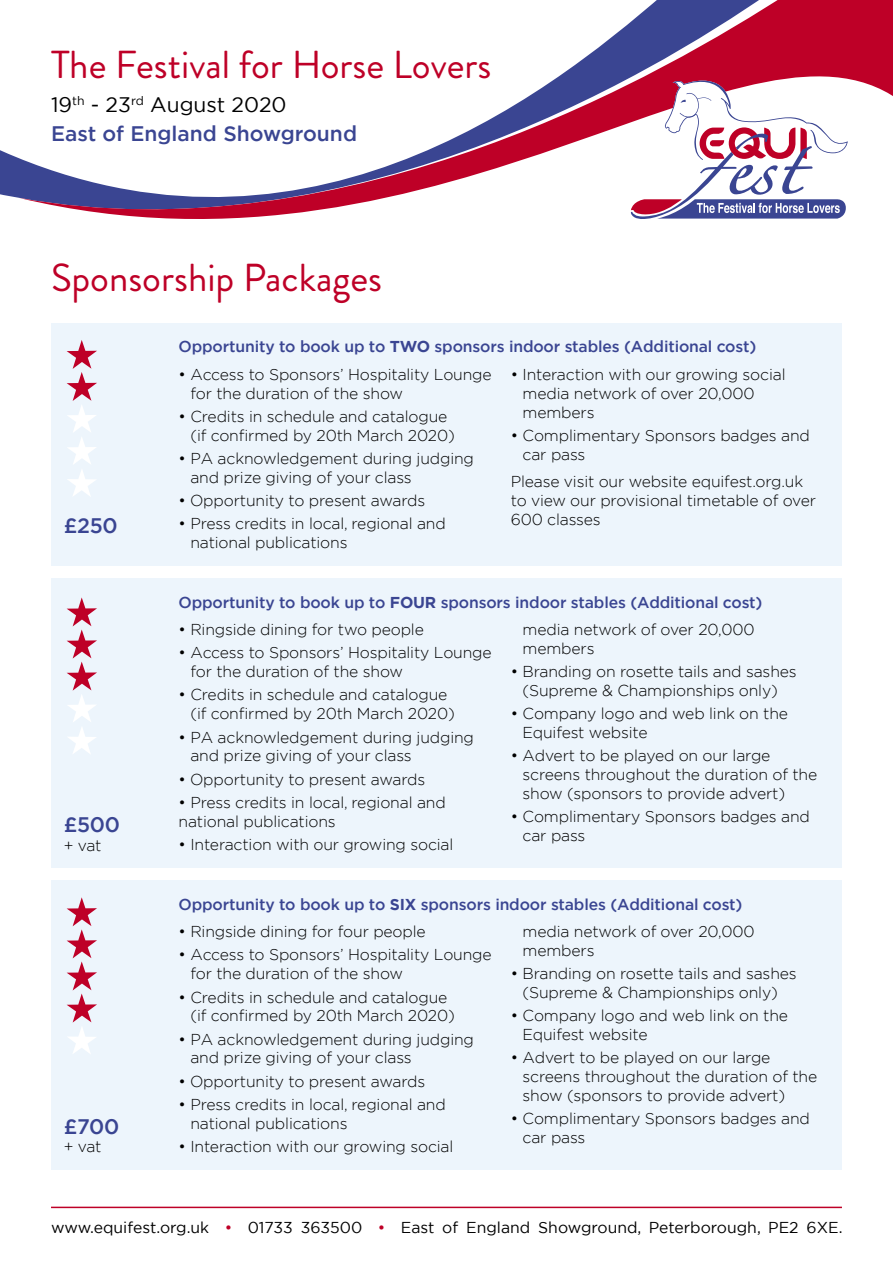
<style>
.page{position:relative;width:893px;height:1263px;background:#fff}
.page>*{position:absolute;margin:0;border:0;box-sizing:border-box;transform-origin:0 0}
.MAIN_HEAD{font:39px "Brandon Grotesque";color:#be0027}
.COPY{font:500 21px/29.4px "Gotham";color:#3a4592}
.COPY-2{font:300 15.75px/18.9px "Gotham";letter-spacing:-.01em;color:#000}
.COPY-3{font:500 15.75px "Gotham";letter-spacing:-.01em;color:#3a4592}
.t1{font:15.75px "Gotham";color:#000}
.s1{font-weight:400;color:#000}
.s2{font-weight:700}
.s3{color:#be0027}
</style>
<div class="page">
<svg style="left:19px;top:0;width:874px;height:219px"></svg>
<svg style="left:626px;top:77px;width:222px;height:142px"></svg>
<hr style="left:51px;top:1206px;width:791px;height:2px;background:#be0027">
<div style="left:51px;top:323px;width:791px;height:242px;background:#edf5fc"></div>
<div style="left:51px;top:578px;width:791px;height:290px;background:#edf5fc"></div>
<div style="left:51px;top:880px;width:791px;height:289px;background:#edf5fc"></div>
<svg style="left:67px;top:340px;width:30px;height:156px"></svg>
<svg style="left:67px;top:597px;width:30px;height:157px"></svg>
<svg style="left:67px;top:897px;width:30px;height:157px"></svg>
<h1 class="MAIN_HEAD" style="left:51px;top:38px;width:442px">The Festival for Horse Lovers</h1>
<h2 class="COPY" style="left:51px;top:90px;width:308px"><span class="s1">19</span><sup>th</sup> <span class="s1">- 23</span><sup>rd</sup> <span class="s1">August 2020<br></span>East of England Showground</h2>
<p class="MAIN_HEAD" style="left:51px;top:251px;width:333px">Sponsorship Packages</p>
<p class="COPY-3" style="left:179px;top:337px;width:579px">Opportunity to book up to <span class="s2">TWO</span> sponsors indoor stables (Additional cost)</p>
<p class="COPY-2" style="left:190px;top:364px;width:303px;text-indent:-12px">• Access to Sponsors’ Hospitality Lounge for the duration of the show</p>
<p class="COPY-2" style="left:190px;top:406px;width:266px;text-indent:-12px">• Credits in schedule and catalogue (if confirmed by 20th March 2020)</p>
<p class="COPY-2" style="left:190px;top:448px;width:285px;text-indent:-12px">• PA acknowledgement during judging and prize giving of your class</p>
<p class="COPY-2" style="left:179px;top:491px;width:248px">• Opportunity to present awards</p>
<p class="COPY-2" style="left:190px;top:514px;width:257px;text-indent:-12px">• Press credits in local, regional and national publications</p>
<p class="COPY-2" style="left:523px;top:364px;width:264px;text-indent:-12px">• Interaction with our growing social media network of over 20,000 members</p>
<p class="COPY-2" style="left:523px;top:425px;width:289px;text-indent:-12px">• Complimentary Sponsors badges and car pass</p>
<p class="COPY-2" style="left:511px;top:472px;width:307px">Please visit our website equifest.org.uk to view our provisional timetable of over<br>600 classes</p>
<p class="COPY" style="left:64px;top:511px;width:56px">£250</p>
<p class="COPY" style="left:64px;top:809px;width:58px">£500</p>
<p class="COPY-2" style="left:64px;top:835px;width:39px">+ vat</p>
<p class="COPY" style="left:64px;top:1111px;width:57px">£700</p>
<p class="COPY-2" style="left:64px;top:1137px;width:39px">+ vat</p>
<p class="COPY-3" style="left:179px;top:592px;width:585px">Opportunity to book up to <span class="s2">FOUR</span> sponsors indoor stables (Additional cost)</p>
<p class="COPY-2" style="left:179px;top:620px;width:247px">• Ringside dining for two people</p>
<p class="COPY-2" style="left:190px;top:643px;width:303px;text-indent:-12px">• Access to Sponsors’ Hospitality Lounge for the duration of the show</p>
<p class="COPY-2" style="left:190px;top:685px;width:266px;text-indent:-12px">• Credits in schedule and catalogue (if confirmed by 20th March 2020)</p>
<p class="COPY-2" style="left:190px;top:727px;width:285px;text-indent:-12px">• PA acknowledgement during judging and prize giving of your class</p>
<p class="COPY-2" style="left:179px;top:769px;width:248px">• Opportunity to present awards</p>
<p class="COPY-2" style="left:179px;top:792px;width:269px">• Press credits in local, regional and national publications</p>
<p class="COPY-2" style="left:179px;top:834px;width:276px">• Interaction with our growing social</p>
<p class="COPY-2" style="left:523px;top:620px;width:233px">media network of over 20,000 members</p>
<p class="COPY-2" style="left:511px;top:662px;width:287px;text-align:center">• Branding on rosette tails and sashes (Supreme &amp; Championships only)</p>
<p class="COPY-2" style="left:523px;top:704px;width:267px;text-indent:-12px">• Company logo and web link on the<br>Equifest website</p>
<p class="COPY-2" style="left:523px;top:746px;width:296px;text-indent:-12px">• Advert to be played on our large screens throughout the duration of the show (sponsors to provide advert)</p>
<p class="COPY-2" style="left:523px;top:807px;width:289px;text-indent:-12px">• Complimentary Sponsors badges and car pass</p>
<p class="COPY-3" style="left:179px;top:894px;width:565px">Opportunity to book up to <span class="s2">SIX</span> sponsors indoor stables (Additional cost)</p>
<p class="COPY-2" style="left:179px;top:922px;width:249px">• Ringside dining for four people</p>
<p class="COPY-2" style="left:190px;top:945px;width:303px;text-indent:-12px">• Access to Sponsors’ Hospitality Lounge for the duration of the show</p>
<p class="COPY-2" style="left:190px;top:987px;width:266px;text-indent:-12px">• Credits in schedule and catalogue (if confirmed by 20th March 2020)</p>
<p class="COPY-2" style="left:190px;top:1029px;width:285px;text-indent:-12px">• PA acknowledgement during judging and prize giving of your class</p>
<p class="COPY-2" style="left:179px;top:1071px;width:248px">• Opportunity to present awards</p>
<p class="COPY-2" style="left:190px;top:1094px;width:257px;text-indent:-12px">• Press credits in local, regional and national publications</p>
<p class="COPY-2" style="left:179px;top:1136px;width:276px">• Interaction with our growing social</p>
<p class="COPY-2" style="left:523px;top:922px;width:233px">media network of over 20,000 members</p>
<p class="COPY-2" style="left:511px;top:964px;width:287px;text-align:center">• Branding on rosette tails and sashes (Supreme &amp; Championships only)</p>
<p class="COPY-2" style="left:523px;top:1006px;width:267px;text-indent:-12px">• Company logo and web link on the<br>Equifest website</p>
<p class="COPY-2" style="left:523px;top:1048px;width:296px;text-indent:-12px">• Advert to be played on our large screens throughout the duration of the show (sponsors to provide advert)</p>
<p class="COPY-2" style="left:523px;top:1109px;width:289px;text-indent:-12px">• Complimentary Sponsors badges and car pass</p>
<p class="t1" style="left:51px;top:1217px;width:793px">www.equifest.org.uk <span class="s3">•</span> 01733 363500 <span class="s3">•</span> East of England Showground, Peterborough, PE2 6XE.</p>
</div>
